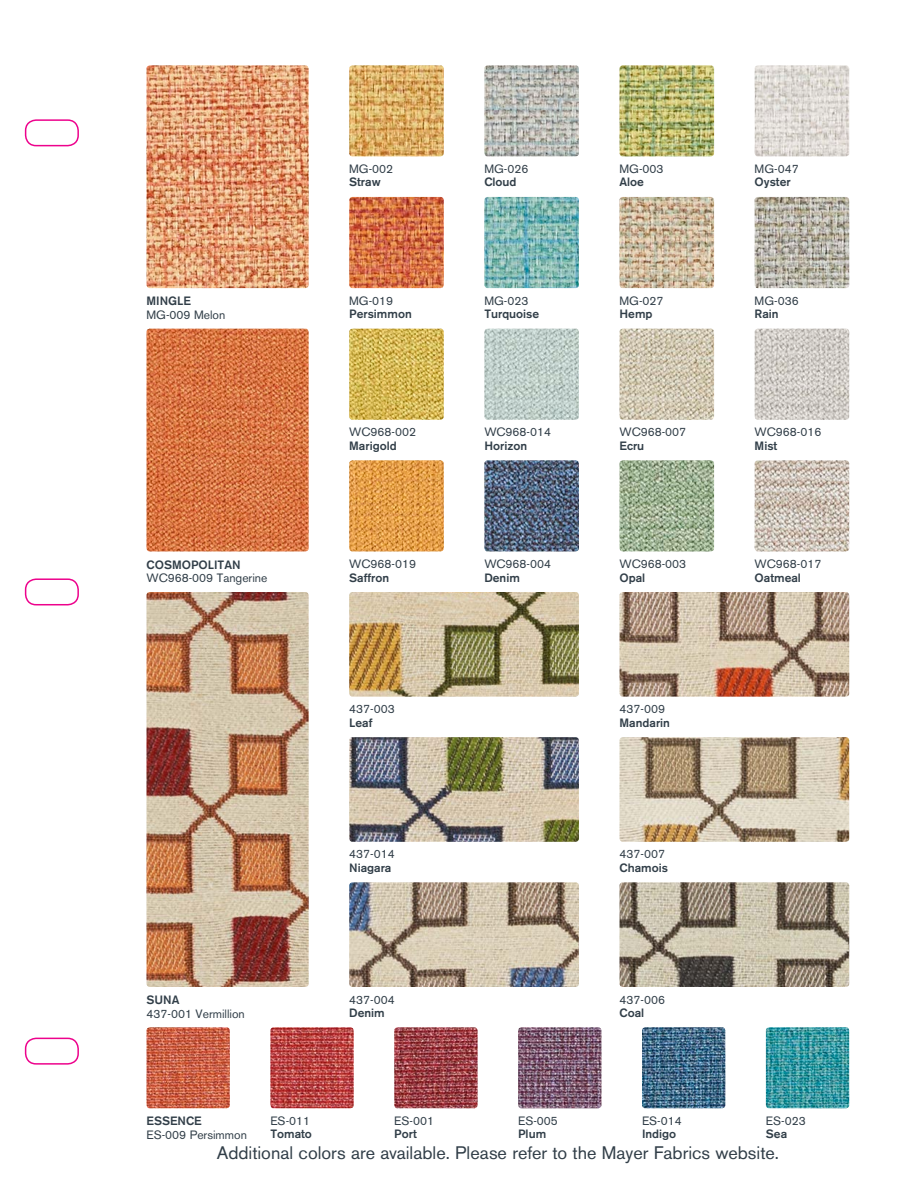
<style>
.page{position:relative;width:906px;height:1184px;background:#fff}
.page>*{position:absolute;margin:0;border:0;box-sizing:border-box;transform-origin:0 0}
.t1{font:18px "Akzidenz Grotesk BE";color:#313e48}
.t2{font:12px "Akzidenz Grotesk BE";color:#313e48}
.t3{font:500 12px "Akzidenz Grotesk BE";color:#313e48}
</style>
<div class="page">
<img style="left:24px;top:65px;width:826px;height:1044px">
<p class="t2" style="left:349px;top:162px;width:45px">MG-002</p>
<p class="t3" style="left:349px;top:175px;width:33px">Straw</p>
<p class="t2" style="left:484px;top:162px;width:45px">MG-026</p>
<p class="t3" style="left:484px;top:175px;width:34px">Cloud</p>
<p class="t2" style="left:619px;top:162px;width:45px">MG-003</p>
<p class="t3" style="left:619px;top:175px;width:26px">Aloe</p>
<p class="t2" style="left:754px;top:162px;width:45px">MG-047</p>
<p class="t3" style="left:754px;top:175px;width:38px">Oyster</p>
<p class="t3" style="left:146px;top:294px;width:46px">MINGLE</p>
<p class="t2" style="left:146px;top:307px;width:80px">MG-009 Melon</p>
<p class="t2" style="left:349px;top:293px;width:45px">MG-019</p>
<p class="t3" style="left:349px;top:307px;width:64px">Persimmon</p>
<p class="t2" style="left:484px;top:293px;width:45px">MG-023</p>
<p class="t3" style="left:484px;top:307px;width:56px">Turquoise</p>
<p class="t2" style="left:619px;top:293px;width:45px">MG-027</p>
<p class="t3" style="left:619px;top:307px;width:34px">Hemp</p>
<p class="t2" style="left:754px;top:293px;width:45px">MG-036</p>
<p class="t3" style="left:754px;top:307px;width:25px">Rain</p>
<p class="t2" style="left:349px;top:425px;width:68px">WC968-002</p>
<p class="t3" style="left:349px;top:438px;width:49px">Marigold</p>
<p class="t2" style="left:484px;top:425px;width:68px">WC968-014</p>
<p class="t3" style="left:484px;top:438px;width:44px">Horizon</p>
<p class="t2" style="left:619px;top:425px;width:68px">WC968-007</p>
<p class="t3" style="left:619px;top:438px;width:26px">Ecru</p>
<p class="t2" style="left:754px;top:425px;width:68px">WC968-016</p>
<p class="t3" style="left:754px;top:438px;width:24px">Mist</p>
<p class="t3" style="left:146px;top:557px;width:96px">COSMOPOLITAN</p>
<p class="t2" style="left:146px;top:571px;width:122px">WC968-009 Tangerine</p>
<p class="t2" style="left:349px;top:557px;width:68px">WC968-019</p>
<p class="t3" style="left:349px;top:570px;width:42px">Saffron</p>
<p class="t2" style="left:484px;top:557px;width:68px">WC968-004</p>
<p class="t3" style="left:484px;top:570px;width:37px">Denim</p>
<p class="t2" style="left:619px;top:557px;width:68px">WC968-003</p>
<p class="t3" style="left:619px;top:570px;width:27px">Opal</p>
<p class="t2" style="left:754px;top:557px;width:68px">WC968-017</p>
<p class="t3" style="left:754px;top:570px;width:48px">Oatmeal</p>
<p class="t2" style="left:349px;top:702px;width:47px">437-003</p>
<p class="t3" style="left:349px;top:715px;width:25px">Leaf</p>
<p class="t2" style="left:619px;top:702px;width:47px">437-009</p>
<p class="t3" style="left:619px;top:715px;width:52px">Mandarin</p>
<p class="t2" style="left:349px;top:847px;width:47px">437-014</p>
<p class="t3" style="left:349px;top:860px;width:44px">Niagara</p>
<p class="t2" style="left:619px;top:847px;width:47px">437-007</p>
<p class="t3" style="left:619px;top:860px;width:50px">Chamois</p>
<p class="t3" style="left:146px;top:992px;width:34px">SUNA</p>
<p class="t2" style="left:146px;top:1006px;width:100px">437-001 Vermillion</p>
<p class="t2" style="left:349px;top:992px;width:47px">437-004</p>
<p class="t3" style="left:349px;top:1005px;width:37px">Denim</p>
<p class="t2" style="left:619px;top:992px;width:47px">437-006</p>
<p class="t3" style="left:619px;top:1005px;width:26px">Coal</p>
<p class="t3" style="left:146px;top:1114px;width:57px">ESSENCE</p>
<p class="t2" style="left:146px;top:1127px;width:102px">ES-009 Persimmon</p>
<p class="t2" style="left:270px;top:1113px;width:41px">ES-011</p>
<p class="t3" style="left:270px;top:1126px;width:43px">Tomato</p>
<p class="t2" style="left:394px;top:1113px;width:41px">ES-001</p>
<p class="t3" style="left:394px;top:1126px;width:24px">Port</p>
<p class="t2" style="left:518px;top:1113px;width:41px">ES-005</p>
<p class="t3" style="left:518px;top:1126px;width:29px">Plum</p>
<p class="t2" style="left:641px;top:1113px;width:41px">ES-014</p>
<p class="t3" style="left:641px;top:1126px;width:36px">Indigo</p>
<p class="t2" style="left:765px;top:1113px;width:41px">ES-023</p>
<p class="t3" style="left:765px;top:1126px;width:23px">Sea</p>
<p class="t1" style="left:217px;top:1142px;width:563px">Additional colors are available. Please refer to the Mayer Fabrics website.</p>
</div>
